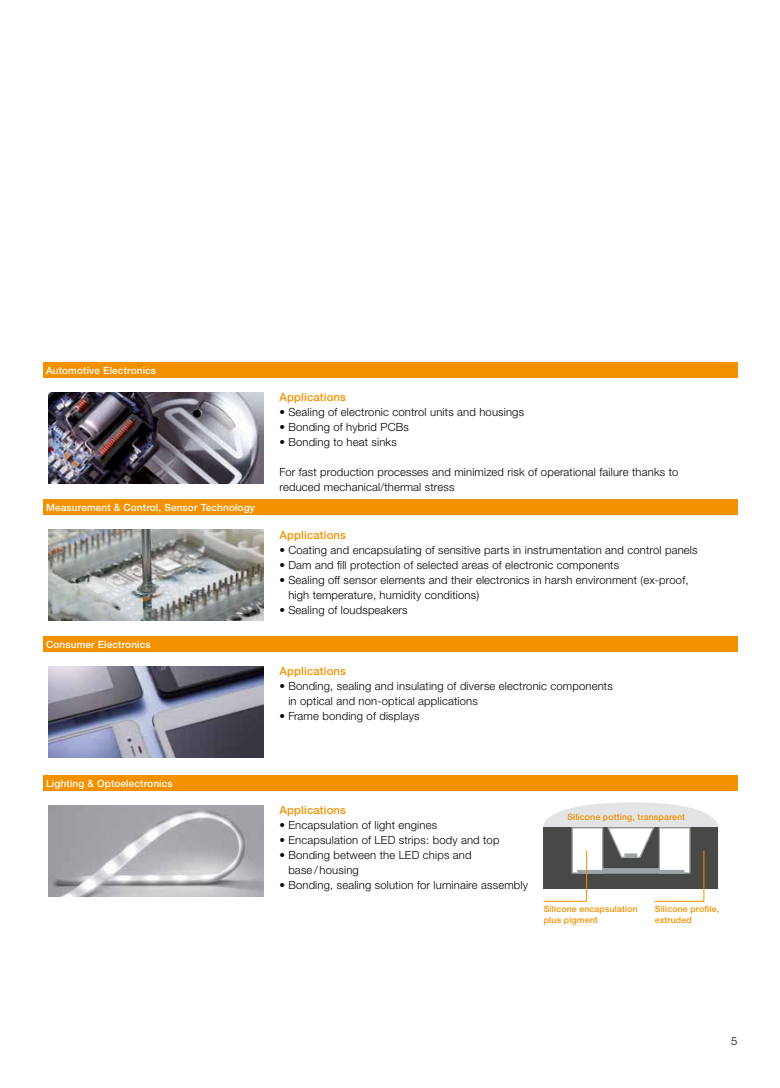
<style>
.page{position:relative;width:780px;height:1088px;background:#fff}
.page>*{position:absolute;margin:0;border:0;box-sizing:border-box;transform-origin:0 0}
.t1{font:11.25px/15px "Neue Helveticafor WACKER 45";letter-spacing:.015em;color:#000}
.t2{font:11.25px "Neue Helveticafor WACKER 65";letter-spacing:.015em;color:#f39100}
.t3{font:10px "Neue Helveticafor WACKER 65";letter-spacing:.015em;color:#fff}
.t4{font:8.75px/11.2px "Neue Helveticafor WACKER 65";letter-spacing:.015em;color:#f39100}
</style>
<div class="page">
<img style="left:48px;top:530px;width:215px;height:90px">
<div style="left:43px;top:500px;width:694px;height:15px;background:#f39100"></div>
<img style="left:48px;top:392px;width:215px;height:91px">
<div style="left:43px;top:363px;width:694px;height:15px;background:#f39100"></div>
<img style="left:48px;top:667px;width:215px;height:90px">
<div style="left:43px;top:637px;width:694px;height:15px;background:#f39100"></div>
<img style="left:48px;top:806px;width:215px;height:90px">
<div style="left:43px;top:776px;width:694px;height:15px;background:#f39100"></div>
<svg style="left:543px;top:802px;width:175px;height:100px"></svg>
<p class="t3" style="left:46px;top:364px;width:112px">Automotive Electronics</p>
<p class="t3" style="left:46px;top:501px;width:210px">Measurement &amp; Control, Sensor Technology</p>
<p class="t3" style="left:46px;top:638px;width:106px">Consumer Electronics</p>
<p class="t3" style="left:46px;top:777px;width:128px">Lighting &amp; Optoelectronics</p>
<p class="t2" style="left:279px;top:390px;width:68px">Applications</p>
<p class="t1" style="left:279px;top:404px;width:246px">• Sealing of electronic control units and housings</p>
<p class="t1" style="left:279px;top:419px;width:131px">• Bonding of hybrid PCBs</p>
<p class="t1" style="left:279px;top:434px;width:119px">• Bonding to heat sinks</p>
<p class="t1" style="left:279px;top:464px;width:400px">For fast production processes and minimized risk of operational failure thanks to reduced mechanical/thermal stress</p>
<p class="t2" style="left:279px;top:528px;width:68px">Applications</p>
<p class="t1" style="left:279px;top:542px;width:419px">• Coating and encapsulating of sensitive parts in instrumentation and control panels</p>
<p class="t1" style="left:279px;top:557px;width:341px">• Dam and fill protection of selected areas of electronic components</p>
<p class="t1" style="left:288px;top:572px;width:401px;text-indent:-9px">• Sealing off sensor elements and their electronics in harsh environment (ex-proof, high temperature, humidity conditions)</p>
<p class="t1" style="left:279px;top:602px;width:129px">• Sealing of loudspeakers</p>
<p class="t2" style="left:279px;top:665px;width:68px">Applications</p>
<p class="t1" style="left:288px;top:679px;width:326px;text-indent:-9px">• Bonding, sealing and insulating of diverse electronic components in optical and non-optical applications</p>
<p class="t1" style="left:279px;top:709px;width:141px">• Frame bonding of displays</p>
<p class="t2" style="left:279px;top:803px;width:68px">Applications</p>
<p class="t1" style="left:279px;top:818px;width:159px">• Encapsulation of light engines</p>
<p class="t1" style="left:279px;top:833px;width:221px">• Encapsulation of LED strips: body and top</p>
<p class="t1" style="left:288px;top:848px;width:185px;text-indent:-9px">• Bonding between the LED chips and base / housing</p>
<p class="t1" style="left:279px;top:878px;width:250px">• Bonding, sealing solution for luminaire assembly</p>
<p class="t4" style="left:567px;top:811px;width:119px">Silicone potting, transparent</p>
<p class="t4" style="left:543px;top:903px;width:95px">Silicone encapsulation plus pigment</p>
<p class="t4" style="left:654px;top:903px;width:66px">Silicone profile, extruded</p>
<p class="t1" style="left:731px;top:1034px;width:8px">5</p>
</div>
